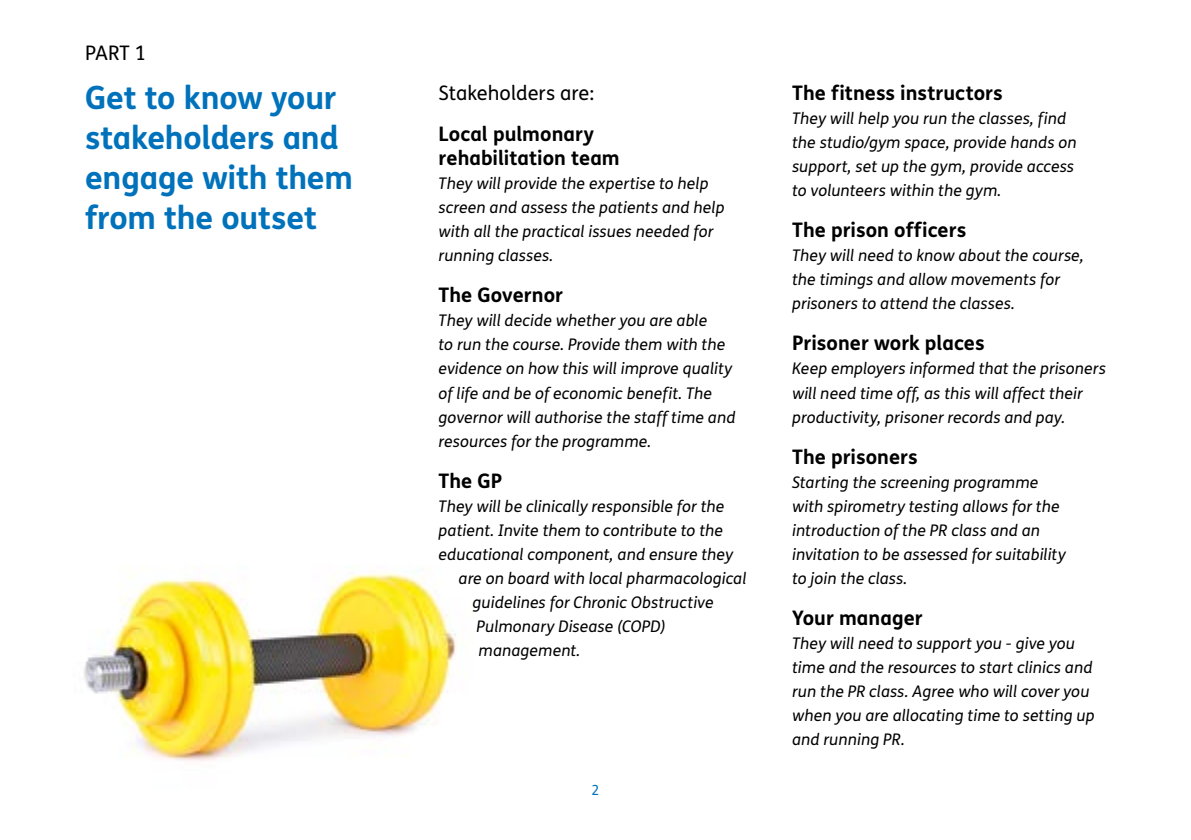
<style>
.page{position:relative;width:1191px;height:840px;background:#fff}
.page>*{position:absolute;margin:0;border:0;box-sizing:border-box;transform-origin:0 0}
.t1{font:700 32px/40px "FS Me Pro";letter-spacing:-.005em;color:#0072bb}
.t2{font:700 20px/24px "FS Me Pro";color:#000}
.t3{font:20px "FS Me Pro";color:#000}
.t4{font:italic 16px/24px "FS Me Pro";letter-spacing:.01em;color:#000}
.t5{font:14px "FS Me Pro";color:#0072bb}
</style>
<div class="page">
<hr style="left:1190px;top:0;width:1px;height:839px;background:#fc0">
<img style="left:84px;top:572px;width:373px;height:189px">
<p class="t3" style="left:85px;top:40px;width:63px">PART 1</p>
<h1 class="t1" style="left:85px;top:76px;width:269px">Get to know your stakeholders and engage with them from the outset</h1>
<p class="t3" style="left:438px;top:79px;width:157px">Stakeholders are:</p>
<p class="t2" style="left:438px;top:121px;width:183px">Local pulmonary rehabilitation team</p>
<p class="t4" style="left:438px;top:171px;width:287px">They will provide the expertise to help screen and assess the patients and help with all the practical issues needed for running classes.</p>
<p class="t2" style="left:438px;top:282px;width:126px">The Governor</p>
<p class="t4" style="left:438px;top:308px;width:298px">They will decide whether you are able<br>to run the course. Provide them with the evidence on how this will improve quality of life and be of economic benefit. The governor will authorise the staff time and resources for the programme.</p>
<p class="t2" style="left:438px;top:467px;width:65px">The GP</p>
<p class="t4" style="left:438px;top:493px;width:287px">They will be clinically responsible for the</p>
<p class="t4" style="left:438px;top:517px;width:286px">patient. Invite them to contribute to the</p>
<p class="t4" style="left:438px;top:541px;width:296px">educational component, and ensure they</p>
<p class="t4" style="left:458px;top:565px;width:289px">are on board with local pharmacological</p>
<p class="t4" style="left:472px;top:589px;width:242px">guidelines for Chronic Obstructive</p>
<p class="t4" style="left:476px;top:613px;width:190px">Pulmonary Disease (COPD)</p>
<p class="t4" style="left:478px;top:637px;width:103px">management.</p>
<p class="t5" style="left:591px;top:780px;width:9px">2</p>
<p class="t2" style="left:792px;top:80px;width:212px">The fitness instructors</p>
<p class="t4" style="left:792px;top:106px;width:286px">They will help you run the classes, find the studio/gym space, provide hands on support, set up the gym, provide access to volunteers within the gym.</p>
<p class="t2" style="left:792px;top:217px;width:176px">The prison officers</p>
<p class="t4" style="left:792px;top:243px;width:293px">They will need to know about the course, the timings and allow movements for prisoners to attend the classes.</p>
<p class="t2" style="left:792px;top:330px;width:194px">Prisoner work places</p>
<p class="t4" style="left:792px;top:356px;width:315px">Keep employers informed that the prisoners will need time off, as this will affect their productivity, prisoner records and pay.</p>
<p class="t2" style="left:792px;top:443px;width:127px">The prisoners</p>
<p class="t4" style="left:792px;top:469px;width:275px">Starting the screening programme with spirometry testing allows for the introduction of the PR class and an invitation to be assessed for suitability to join the class.</p>
<p class="t2" style="left:792px;top:604px;width:132px">Your manager</p>
<p class="t4" style="left:792px;top:630px;width:304px">They will need to support you - give you time and the resources to start clinics and run the PR class. Agree who will cover you when you are allocating time to setting up and running PR.</p>
</div>
